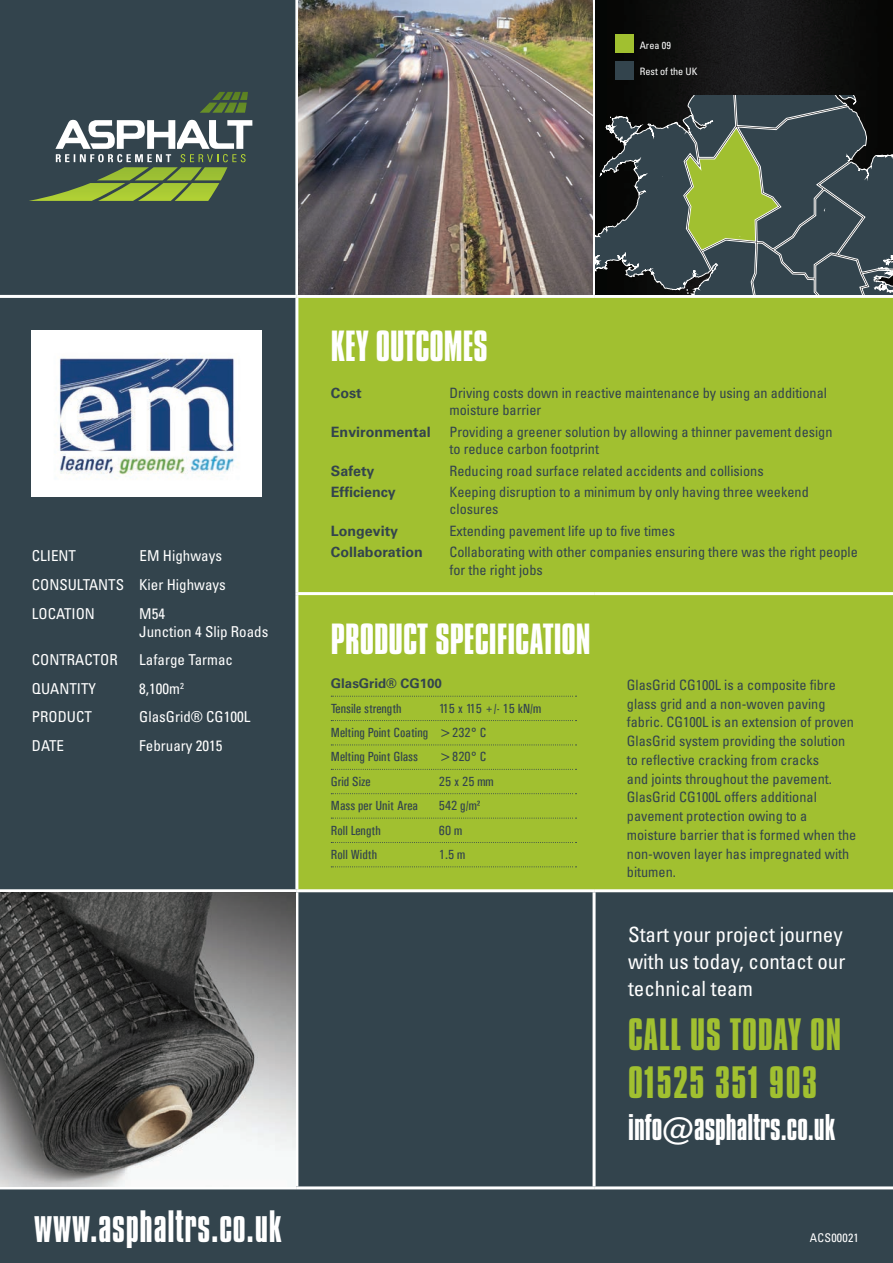
<style>
.page{position:relative;width:893px;height:1263px;background:#33444d}
.page>*{position:absolute;margin:0;border:0;box-sizing:border-box;transform-origin:0 0}
.t1{font:39px "Compacta BT";letter-spacing:.02em;color:#fff}
.t2{font:39px "Compacta BT";letter-spacing:.02em;color:#a1c030}
.t3{font:39px "Compacta BT";letter-spacing:.04em;color:#a1c030}
.t4{font:37.5px "Compacta BT";color:#fff}
.t5{font:31.95px "Compacta BT";color:#fff}
.t6{font:condensed 21px/27px "Univers";color:#fff}
.timelines{font:condensed 15px/18px "Univers";color:#fff}
.white{font:condensed 15px "Univers";color:#fff}
.t7{font:condensed 14.25px/18.8px "Univers";color:#33444d}
.t8{font:700 14.25px "Univers";color:#33444d}
.Product_spec{font:13.35px "Univers Condensed";color:#33444d}
.Product_spec-2{font:700 13.35px "Univers";color:#33444d}
.t9{font:condensed 12px "Univers";letter-spacing:.02em;color:#fff}
.Body{font:condensed 10.2px "Univers";color:#fff}
</style>
<div class="page">
<div style="left:298px;top:298px;width:595px;height:591px;background:#a1c030"></div>
<hr style="left:295px;top:0;width:3px;height:295px;background:#fff">
<hr style="left:593px;top:0;width:3px;height:295px;background:#fff">
<hr style="left:0;top:295px;width:297px;height:3px;background:#fff">
<hr style="left:297px;top:295px;width:297px;height:3px;background:#fff">
<hr style="left:295px;top:298px;width:3px;height:294px;background:#fff">
<hr style="left:594px;top:295px;width:299px;height:3px;background:#fff">
<hr style="left:295px;top:592px;width:299px;height:3px;background:#fff">
<hr style="left:295px;top:595px;width:3px;height:294px;background:#fff">
<hr style="left:594px;top:592px;width:299px;height:3px;background:#fff">
<hr style="left:0;top:889px;width:297px;height:3px;background:#fff">
<hr style="left:297px;top:889px;width:297px;height:3px;background:#fff">
<hr style="left:295px;top:892px;width:3px;height:294px;background:#fff">
<hr style="left:594px;top:889px;width:299px;height:3px;background:#fff">
<hr style="left:593px;top:892px;width:3px;height:294px;background:#fff">
<hr style="left:0;top:1186px;width:297px;height:3px;background:#fff">
<hr style="left:297px;top:1186px;width:297px;height:3px;background:#fff">
<hr style="left:594px;top:1186px;width:299px;height:3px;background:#fff">
<img style="left:298px;top:0;width:295px;height:295px">
<img style="left:32px;top:330px;width:229px;height:167px">
<svg style="left:331px;top:696px;width:245px;height:1px"></svg>
<svg style="left:331px;top:720px;width:245px;height:1px"></svg>
<svg style="left:331px;top:745px;width:245px;height:1px"></svg>
<svg style="left:331px;top:769px;width:245px;height:1px"></svg>
<svg style="left:331px;top:793px;width:245px;height:1px"></svg>
<svg style="left:331px;top:818px;width:245px;height:1px"></svg>
<svg style="left:331px;top:842px;width:245px;height:1px"></svg>
<svg style="left:331px;top:866px;width:245px;height:1px"></svg>
<img style="left:0;top:892px;width:295px;height:294px">
<svg style="left:29px;top:92px;width:223px;height:109px"></svg>
<img style="left:595px;top:0;width:298px;height:96px">
<div style="left:615px;top:34px;width:19px;height:19px;background:#a1c030"></div>
<div style="left:615px;top:62px;width:19px;height:18px;background:#33444d"></div>
<svg style="left:595px;top:96px;width:298px;height:199px"></svg>
<p class="Body" style="left:640px;top:39px;width:33px">Area 09</p>
<p class="Body" style="left:640px;top:65px;width:59px">Rest of the UK</p>
<p class="timelines" style="left:32px;top:547px;width:46px">CLIENT</p>
<p class="timelines" style="left:140px;top:547px;width:84px">EM Highways</p>
<p class="white" style="left:32px;top:575px;width:195px">CONSULTANTS Kier Highways</p>
<p class="timelines" style="left:32px;top:604px;width:65px">LOCATION</p>
<p class="timelines" style="left:139px;top:604px;width:131px">M54<br>Junction 4 Slip Roads</p>
<p class="timelines" style="left:32px;top:651px;width:87px">CONTRACTOR</p>
<p class="timelines" style="left:139px;top:651px;width:95px">Lafarge Tarmac</p>
<p class="timelines" style="left:32px;top:679px;width:66px">QUANTITY</p>
<p class="timelines" style="left:139px;top:679px;width:46px">8,100m<sup>2</sup></p>
<p class="timelines" style="left:32px;top:708px;width:62px">PRODUCT</p>
<p class="timelines" style="left:139px;top:708px;width:113px">GlasGrid® CG100L</p>
<p class="timelines" style="left:32px;top:736px;width:34px">DATE</p>
<p class="timelines" style="left:139px;top:736px;width:85px">February 2015</p>
<p class="t1" style="left:34px;top:1203px;width:249px">www.asphaltrs.co.uk</p>
<p class="t4" style="left:331px;top:324px;width:158px">KEY OUTCOMES</p>
<p class="t8" style="left:331px;top:385px;width:32px">Cost</p>
<p class="t7" style="left:449px;top:384px;width:379px;line-height:17.2px">Driving costs down in reactive maintenance by using an additional moisture barrier</p>
<p class="t8" style="left:331px;top:423px;width:101px">Environmental</p>
<p class="t7" style="left:449px;top:423px;width:385px;line-height:17.2px">Providing a greener solution by allowing a thinner pavement design to reduce carbon footprint</p>
<p class="t8" style="left:331px;top:462px;width:45px">Safety</p>
<p class="t7" style="left:449px;top:461px;width:316px">Reducing road surface related accidents and collisions</p>
<p class="t8" style="left:331px;top:484px;width:66px">Efficiency</p>
<p class="t7" style="left:449px;top:483px;width:361px;line-height:17.2px">Keeping disruption to a minimum by only having three weekend closures</p>
<p class="t8" style="left:331px;top:522px;width:69px">Longevity</p>
<p class="t7" style="left:449px;top:521px;width:227px">Extending pavement life up to five times</p>
<p class="t8" style="left:331px;top:544px;width:93px">Collaboration</p>
<p class="t7" style="left:449px;top:543px;width:410px;line-height:17.2px">Collaborating with other companies ensuring there was the right people for the right jobs</p>
<p class="t4" style="left:331px;top:617px;width:261px">PRODUCT SPECIFICATION</p>
<p class="Product_spec-2" style="left:331px;top:676px;width:112px">GlasGrid® CG100</p>
<p class="Product_spec" style="left:331px;top:700px;width:72px">Tensile strength</p>
<p class="Product_spec" style="left:439px;top:700px;width:104px">115 x 115 +/- 15 kN/m</p>
<p class="Product_spec" style="left:331px;top:725px;width:157px">Melting Point Coating &gt;232° C</p>
<p class="Product_spec" style="left:331px;top:749px;width:89px">Melting Point Glass</p>
<p class="Product_spec" style="left:439px;top:749px;width:49px">&gt;820° C</p>
<p class="Product_spec" style="left:331px;top:773px;width:41px">Grid Size</p>
<p class="Product_spec" style="left:439px;top:773px;width:56px">25 x 25 mm</p>
<p class="Product_spec" style="left:331px;top:798px;width:88px">Mass per Unit Area</p>
<p class="Product_spec" style="left:439px;top:798px;width:43px">542 g/m²</p>
<p class="Product_spec" style="left:331px;top:822px;width:51px">Roll Length</p>
<p class="Product_spec" style="left:439px;top:822px;width:25px">60 m</p>
<p class="Product_spec" style="left:331px;top:846px;width:48px">Roll Width</p>
<p class="Product_spec" style="left:439px;top:846px;width:28px">1.5 m</p>
<p class="t7" style="left:627px;top:675px;width:231px">GlasGrid CG100L is a composite fibre glass grid and a non-woven paving fabric. CG100L is an extension of proven GlasGrid system providing the solution to reflective cracking from cracks<br>and joints throughout the pavement.<br>GlasGrid CG100L offers additional pavement protection owing to a moisture barrier that is formed when the non-woven layer has impregnated with bitumen.</p>
<p class="t6" style="left:628px;top:920px;width:219px">Start your project journey with us today, contact our technical team</p>
<p class="t2" style="left:628px;top:1011px;width:215px">CALL US TODAY ON</p>
<p class="t3" style="left:628px;top:1060px;width:190px">01525 351 903</p>
<p class="t5" style="left:628px;top:1109px;width:209px">info@asphaltrs.co.uk</p>
<p class="t9" style="left:810px;top:1230px;width:50px">ACS00021</p>
</div>
